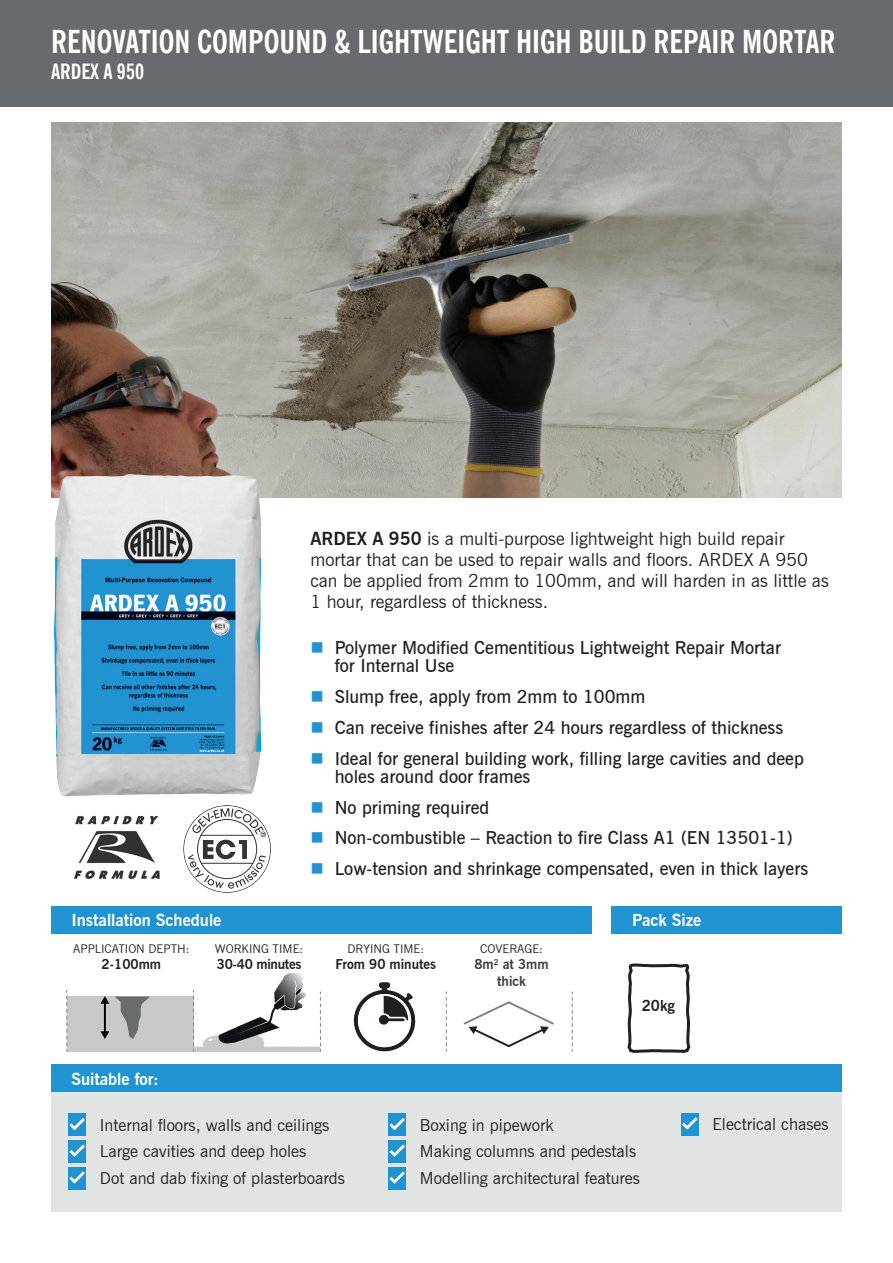
<style>
.page{position:relative;width:893px;height:1263px;background:#fff}
.page>*{position:absolute;margin:0;border:0;box-sizing:border-box;transform-origin:0 0}
.t1{font:700 condensed 31.5px "News Gothic BT";color:#fff}
.t2{font:700 condensed 21px "News Gothic BT";color:#fff}
.t3{font:600 18px/18px "News Gothic BT";color:#231f20}
.t4{font:18px/21px "News Gothic BT";color:#231f20}
.t5{font:16.5px "News Gothic BT";color:#231f20}
.t6{font:700 16.5px "News Gothic BT";color:#fff}
.t7{font:700 15px "News Gothic BT";color:#231f20}
.t8{font:700 13.5px "News Gothic BT";color:#231f20}
.t9{font:700 13.5px "News Gothic BT";color:#3e3e3f}
.t10{font:700 13.5px "News Gothic BT";letter-spacing:-.02em;color:#231f20}
.t11{font:12px "News Gothic BT";color:#231f20}
.s1{font-weight:700}
.s2{color:#2293d1}
</style>
<div class="page">
<img style="left:51px;top:122px;width:791px;height:375px">
<div style="left:51px;top:1092px;width:791px;height:120px;background:#e2e3e3"></div>
<div style="left:68px;top:1113px;width:18px;height:23px;background:#2293d1"></div>
<svg style="left:69px;top:1118px;width:16px;height:13px"></svg>
<div style="left:68px;top:1140px;width:18px;height:22px;background:#2293d1"></div>
<svg style="left:69px;top:1144px;width:16px;height:13px"></svg>
<div style="left:68px;top:1167px;width:18px;height:22px;background:#2293d1"></div>
<svg style="left:69px;top:1171px;width:16px;height:13px"></svg>
<div style="left:388px;top:1167px;width:18px;height:22px;background:#2293d1"></div>
<svg style="left:389px;top:1171px;width:16px;height:13px"></svg>
<div style="left:388px;top:1113px;width:18px;height:23px;background:#2293d1"></div>
<svg style="left:389px;top:1118px;width:16px;height:13px"></svg>
<div style="left:388px;top:1140px;width:18px;height:22px;background:#2293d1"></div>
<svg style="left:389px;top:1144px;width:16px;height:13px"></svg>
<div style="left:681px;top:1113px;width:18px;height:22px;background:#2293d1"></div>
<svg style="left:682px;top:1117px;width:16px;height:13px"></svg>
<div style="left:51px;top:1064px;width:791px;height:28px;background:#2293d1"></div>
<div style="left:51px;top:905px;width:540px;height:28px;background:#2293d1"></div>
<div style="left:612px;top:905px;width:230px;height:28px;background:#2293d1"></div>
<div style="left:67px;top:996px;width:127px;height:56px;background:#c7c8ca"></div>
<svg style="left:115px;top:996px;width:35px;height:43px"></svg>
<hr style="left:104px;top:1002px;width:2px;height:30px;background:#000001">
<svg style="left:101px;top:996px;width:8px;height:8px"></svg>
<svg style="left:101px;top:1031px;width:8px;height:8px"></svg>
<svg style="left:463px;top:1001px;width:91px;height:46px"></svg>
<hr style="left:189px;top:1049px;width:131px;height:3px;background:#c7c8ca">
<svg style="left:446px;top:992px;width:1px;height:59px"></svg>
<svg style="left:572px;top:992px;width:1px;height:59px"></svg>
<svg style="left:193px;top:973px;width:128px;height:78px"></svg>
<svg style="left:67px;top:990px;width:1px;height:61px"></svg>
<svg style="left:353px;top:982px;width:63px;height:70px"></svg>
<svg style="left:184px;top:805px;width:87px;height:87px"></svg>
<svg style="left:188px;top:808px;width:78px;height:81px"></svg>
<hr style="left:201px;top:835px;width:52px;height:1px;background:#323436">
<hr style="left:201px;top:863px;width:52px;height:1px;background:#323436">
<div style="left:0;top:0;width:893px;height:107px;background:#676a6e"></div>
<svg style="left:627px;top:963px;width:64px;height:90px"></svg>
<img style="left:53px;top:474px;width:209px;height:322px">
<img style="left:74px;top:816px;width:86px;height:63px">
<p class="t1" style="left:51px;top:23px;width:786px">RENOVATION COMPOUND &amp; LIGHTWEIGHT HIGH BUILD REPAIR MORTAR</p>
<p class="t2" style="left:51px;top:58px;width:95px">ARDEX A 950</p>
<p class="t4" style="left:310px;top:528px;width:520px"><span class="s1">ARDEX A 950</span> is a multi-purpose lightweight high build repair mortar that can be used to repair walls and floors. ARDEX A 950 can be applied from 2mm to 100mm, and will harden in as little as 1 hour, regardless of thickness.</p>
<p class="t3" style="left:335px;top:639px;width:448px;text-indent:-24px"><span class="s2">■</span> Polymer Modified Cementitious Lightweight Repair Mortar for Internal Use</p>
<p class="t3" style="left:310px;top:688px;width:337px"><span class="s2">■</span> Slump free, apply from 2mm to 100mm</p>
<p class="t3" style="left:310px;top:718px;width:474px"><span class="s2">■</span> Can receive finishes after 24 hours regardless of thickness</p>
<p class="t3" style="left:335px;top:749px;width:471px;text-indent:-24px"><span class="s2">■</span> Ideal for general building work, filling large cavities and deep holes around door frames</p>
<p class="t3" style="left:310px;top:798px;width:180px"><span class="s2">■</span> No priming required</p>
<p class="t3" style="left:310px;top:829px;width:484px"><span class="s2">■</span> Non-combustible – Reaction to fire Class A1 (EN 13501-1)</p>
<p class="t3" style="left:310px;top:859px;width:499px"><span class="s2">■</span> Low-tension and shrinkage compensated, even in thick layers</p>
<p class="t6" style="left:71px;top:910px;width:151px">Installation Schedule</p>
<p class="t6" style="left:632px;top:910px;width:71px">Pack Size</p>
<p class="t11" style="left:215px;top:941px;width:90px">WORKING TIME:</p>
<p class="t10" style="left:217px;top:956px;width:86px">30-40 minutes</p>
<p class="t11" style="left:73px;top:941px;width:118px">APPLICATION DEPTH:</p>
<p class="t8" style="left:102px;top:956px;width:61px">2-100mm</p>
<p class="t11" style="left:347px;top:941px;width:78px">DRYING TIME:</p>
<p class="t8" style="left:335px;top:956px;width:102px">From 90 minutes</p>
<p class="t11" style="left:480px;top:941px;width:64px">COVERAGE:</p>
<p class="t9" style="left:474px;top:956px;width:76px">8m<sup>2</sup> at 3mm</p>
<p class="t9" style="left:497px;top:972px;width:30px">thick</p>
<p class="t6" style="left:71px;top:1069px;width:89px">Suitable for:</p>
<p class="t5" style="left:100px;top:1115px;width:231px">Internal floors, walls and ceilings</p>
<p class="t5" style="left:100px;top:1141px;width:208px">Large cavities and deep holes</p>
<p class="t5" style="left:100px;top:1168px;width:246px">Dot and dab fixing of plasterboards</p>
<p class="t7" style="left:642px;top:997px;width:35px">20kg</p>
<p class="t5" style="left:420px;top:1115px;width:135px">Boxing in pipework</p>
<p class="t5" style="left:712px;top:1114px;width:118px">Electrical chases</p>
<p class="t5" style="left:420px;top:1141px;width:218px">Making columns and pedestals</p>
<p class="t5" style="left:420px;top:1168px;width:222px">Modelling architectural features</p>
</div>
